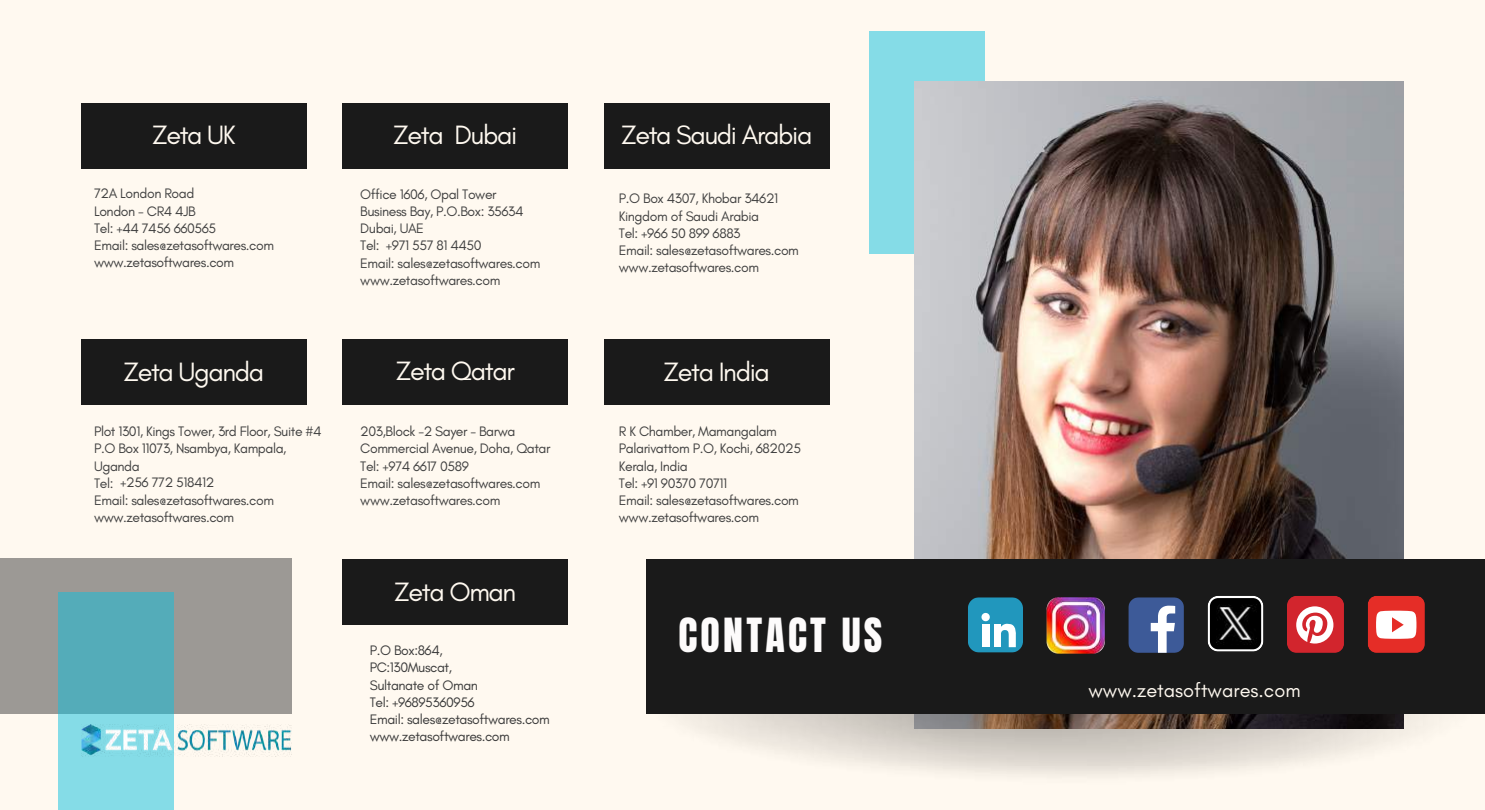
<style>
.page{position:relative;width:1485px;height:810px;background:#fff9f0}
.page>*{position:absolute;margin:0;border:0;box-sizing:border-box;transform-origin:0 0}
.t1{font:40px "Anton";letter-spacing:.08em;color:#fdfbfb}
.t2{font:27px "Glacial Indifference";letter-spacing:-.05em;color:#fff9f0}
.t3{font:20px "Glacial Indifference";color:#fff9f0}
.t4{font:14px/17.2px "Glacial Indifference";letter-spacing:-.03em;color:#404040}
.t5{font:14px/17.2px "Glacial Indifference";letter-spacing:-.03em;color:#3a3a3a}
</style>
<div class="page">
<div style="left:0;top:559px;width:292px;height:155px;background:#9c9995"></div>
<svg style="left:58px;top:592px;width:116px;height:218px;background:#65bdc9"></svg>
<div style="left:869px;top:31px;width:116px;height:223px;background:#85dce7"></div>
<img style="left:915px;top:81px;width:489px;height:479px">
<img style="left:684px;top:714px;width:743px;height:62px">
<div style="left:646px;top:560px;width:839px;height:154px;background:#1a1a1a"></div>
<img style="left:81px;top:724px;width:211px;height:33px">
<div style="left:81px;top:103px;width:226px;height:65px;background:#1a1a1a"></div>
<div style="left:342px;top:103px;width:226px;height:65px;background:#1a1a1a"></div>
<div style="left:604px;top:103px;width:226px;height:65px;background:#1a1a1a"></div>
<div style="left:81px;top:340px;width:226px;height:65px;background:#1a1a1a"></div>
<div style="left:342px;top:340px;width:226px;height:65px;background:#1a1a1a"></div>
<div style="left:604px;top:340px;width:226px;height:65px;background:#1a1a1a"></div>
<div style="left:342px;top:560px;width:226px;height:65px;background:#1a1a1a"></div>
<div style="left:968px;top:597px;width:55px;height:55px;background:#2197bd;border-radius:8px"></div>
<svg style="left:982px;top:613px;width:8px;height:8px"></svg>
<div style="left:982px;top:624px;width:7px;height:23px;background:#fff"></div>
<div style="left:994px;top:624px;width:6px;height:23px;background:#fff"></div>
<svg style="left:1000px;top:623px;width:16px;height:24px"></svg>
<img style="left:1047px;top:597px;width:58px;height:57px;border-radius:12px">
<div style="left:1128px;top:597px;width:56px;height:56px;background:#3d5a98;border-radius:3px"></div>
<svg style="left:1151px;top:606px;width:24px;height:47px"></svg>
<div style="left:1368px;top:596px;width:57px;height:57px;background:#e52d27;border-radius:9px"></div>
<svg style="left:1376px;top:611px;width:40px;height:28px"></svg>
<svg style="left:1287px;top:596px;width:57px;height:57px;background:#d7585e"></svg>
<svg style="left:1208px;top:596px;width:55px;height:55px;background:#363636"></svg>
<h2 class="t2" style="left:152px;top:119px;width:85px">Zeta UK</h2>
<h2 class="t2" style="left:393px;top:119px;width:126px">Zeta Dubai</h2>
<h2 class="t2" style="left:621px;top:119px;width:193px">Zeta Saudi Arabia</h2>
<p class="t4" style="left:94px;top:185px;width:182px">72A London Road<br>London - CR4 4JB<br>Tel: +44 7456 660565<br>Email: sales@zetasoftwares.com www.zetasoftwares.com</p>
<p class="t4" style="left:360px;top:185px;width:182px">Office 1606, Opal Tower<br>Business Bay, P.O.Box: 35634<br>Dubai, UAE<br>Tel: +971 557 81 4450<br>Email: sales@zetasoftwares.com www.zetasoftwares.com</p>
<p class="t4" style="left:619px;top:190px;width:182px">P.O Box 4307, Khobar 34621<br>Kingdom of Saudi Arabia<br>Tel: +966 50 899 6883<br>Email: sales@zetasoftwares.com www.zetasoftwares.com</p>
<h2 class="t2" style="left:123px;top:355px;width:142px">Zeta Uganda</h2>
<h2 class="t2" style="left:396px;top:355px;width:121px">Zeta Qatar</h2>
<h2 class="t2" style="left:663px;top:355px;width:108px">Zeta India</h2>
<p class="t4" style="left:94px;top:423px;width:229px">Plot 1301, Kings Tower, 3rd Floor, Suite #4<br>P.O Box 11073, Nsambya, Kampala,<br>Uganda<br>Tel:<br>Email: sales@zetasoftwares.com www.zetasoftwares.com</p>
<p class="t4" style="left:120px;top:474px;width:96px">+256 772 518412</p>
<p class="t4" style="left:360px;top:423px;width:192px">203,Block -2 Sayer - Barwa<br>Commercial Avenue, Doha, Qatar<br>Tel: +974 6617 0589<br>Email: sales@zetasoftwares.com www.zetasoftwares.com</p>
<p class="t4" style="left:619px;top:423px;width:184px">R K Chamber, Mamangalam<br>Palarivattom P.O, Kochi, 682025<br>Kerala, India<br>Tel: +91 90370 70711<br>Email: sales@zetasoftwares.com www.zetasoftwares.com</p>
<h2 class="t2" style="left:394px;top:575px;width:124px">Zeta Oman</h2>
<p class="t5" style="left:370px;top:642px;width:182px">P.O Box:864,<br>PC:130Muscat,<br>Sultanate of Oman<br>Tel: +96895360956<br>Email: sales@zetasoftwares.com www.zetasoftwares.com</p>
<h1 class="t1" style="left:678px;top:607px;width:205px">CONTACT US</h1>
<h3 class="t3" style="left:1088px;top:678px;width:214px">www.zetasoftwares.com</h3>
</div>
